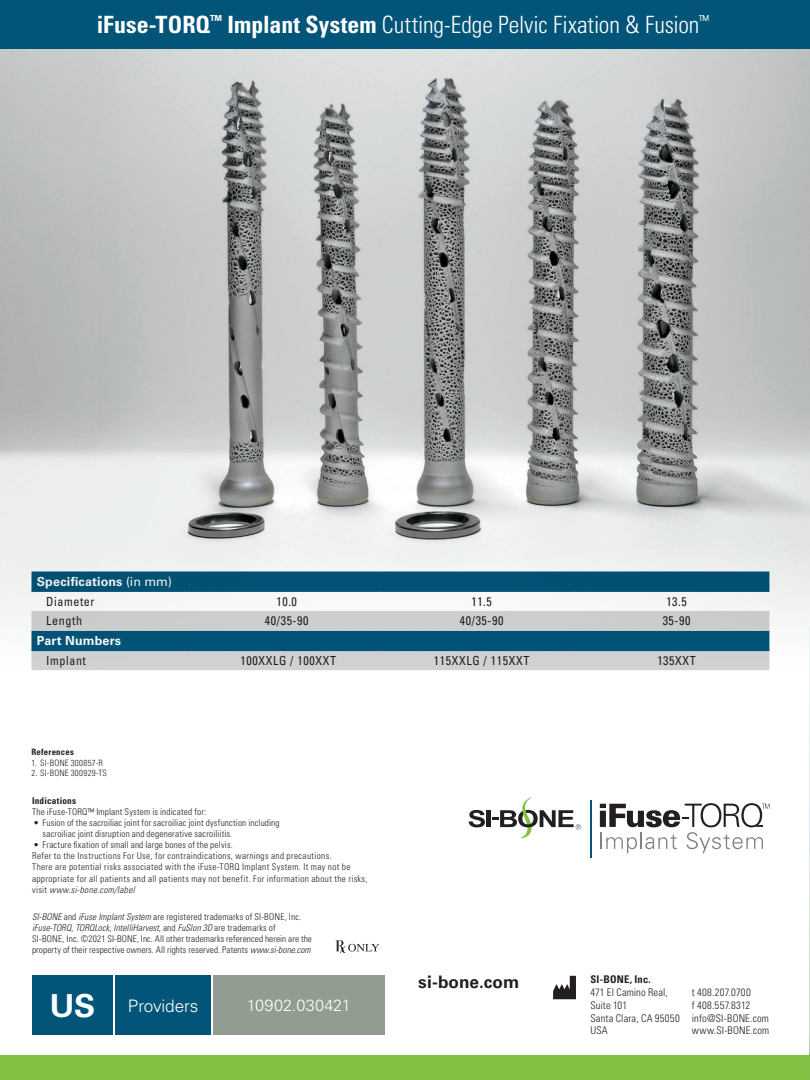
<style>
.page{position:relative;width:810px;height:1080px;background:#fff}
.page>*{position:absolute;margin:0;border:0;box-sizing:border-box;transform-origin:0 0}
.Cover_Title{font:300 condensed 23.75px "Univers LT Std";letter-spacing:-.005em;color:#fff}
.t1{font:700 17.25px "Univers LT Std";letter-spacing:.005em;color:#231f20}
.t2{font:300 17.25px "Univers LT Std";letter-spacing:-.01em;color:#fff}
.Body{font:300 16.25px "Univers LT Std";letter-spacing:.015em;color:#fff}
.t3{font:condensed 12.5px "Univers LT Std";letter-spacing:.05em;color:#231f20}
.t4{font:700 12.5px/19.8px "Univers LT Std";letter-spacing:.015em;color:#fff}
.t5{font:300 condensed 10.62px/12.8px "Univers LT Std";letter-spacing:.015em;color:#231f20}
.t6{font:700 condensed 10.62px "Univers LT Std";letter-spacing:.02em;color:#231f20}
.t7{font:300 condensed 9.25px/11.1px "Univers LT Std";letter-spacing:.025em;color:#231f20}
.t8{font:700 condensed 9.25px "Univers LT Std";letter-spacing:.02em;color:#231f20}
.t9{font:300 condensed 8.75px "Univers LT Std";letter-spacing:.035em;color:#231f20}
.Legal_NEW{font:700 condensed 8.75px "Univers LT Std";letter-spacing:.025em;color:#231f20}
.s1{font-weight:700}
.s2{font-weight:400}
.s3{font-weight:400;font-stretch:condensed;color:#231f20}
.s4{font-style:italic}
.s5{font-weight:700;font-size:31.75px}
</style>
<div class="page">
<svg style="left:809px;top:670px;width:1px;height:410px"></svg>
<img style="left:0;top:48px;width:810px;height:622px">
<div style="left:213px;top:976px;width:172px;height:59px;background:#929c91"></div>
<div style="left:116px;top:976px;width:95px;height:59px;background:#025579"></div>
<div style="left:32px;top:976px;width:81px;height:59px;background:#025579"></div>
<div style="left:0;top:0;width:810px;height:48px;background:#025579"></div>
<div style="left:0;top:1056px;width:809px;height:24px;background:#81c040"></div>
<svg style="left:469px;top:810px;width:16px;height:17px"></svg>
<hr style="left:487px;top:810px;width:4px;height:17px;background:#231f20">
<svg style="left:492px;top:797px;width:89px;height:41px"></svg>
<hr style="left:590px;top:800px;width:1px;height:58px;background:#025579">
<svg style="left:600px;top:803px;width:170px;height:50px"></svg>
<svg style="left:553px;top:976px;width:23px;height:23px"></svg>
<svg style="left:335px;top:940px;width:44px;height:13px"></svg>
<svg style="left:32px;top:572px;width:737px;height:39px;fill:#015376"></svg>
<svg style="left:32px;top:611px;width:737px;height:59px;background:#89a5b2"></svg>
<hr style="left:32px;top:591px;width:153px;height:1px;background:#025579">
<hr style="left:185px;top:591px;width:195px;height:1px;background:#025579">
<hr style="left:380px;top:591px;width:194px;height:1px;background:#025579">
<hr style="left:574px;top:591px;width:195px;height:1px;background:#025579">
<hr style="left:32px;top:650px;width:153px;height:1px;background:#025579">
<hr style="left:185px;top:650px;width:195px;height:1px;background:#025579">
<hr style="left:380px;top:650px;width:194px;height:1px;background:#025579">
<hr style="left:574px;top:650px;width:195px;height:1px;background:#025579">
<p class="Cover_Title" style="left:97px;top:10px;width:613px"><span class="s1">iFuse-TORQ</span><sup>™</sup> <span class="s1">Implant System</span> Cutting-Edge Pelvic Fixation &amp; Fusion<sup>™</sup></p>
<h3 class="t4" style="left:46px;top:572px;width:127px;text-indent:-9px">Specifications <span class="s2">(in mm)<br></span><span class="s3">Diameter</span></h3>
<h3 class="t3" style="left:276px;top:593px;width:22px">10.0</h3>
<h3 class="t3" style="left:471px;top:593px;width:22px">11.5</h3>
<h3 class="t3" style="left:666px;top:593px;width:22px">13.5</h3>
<h3 class="t3" style="left:46px;top:613px;width:37px">Length</h3>
<h3 class="t3" style="left:265px;top:613px;width:45px">40/35-90</h3>
<h3 class="t3" style="left:460px;top:613px;width:45px">40/35-90</h3>
<h3 class="t3" style="left:663px;top:613px;width:29px">35-90</h3>
<h3 class="t4" style="left:37px;top:631px;width:86px">Part Numbers</h3>
<h3 class="t3" style="left:46px;top:652px;width:41px">Implant</h3>
<h3 class="t3" style="left:241px;top:652px;width:97px">100XXLG / 100XXT</h3>
<h3 class="t3" style="left:434px;top:652px;width:97px">115XXLG / 115XXT</h3>
<h3 class="t3" style="left:657px;top:652px;width:40px">135XXT</h3>
<p class="Legal_NEW" style="left:32px;top:747px;width:44px">References</p>
<p class="t9" style="left:32px;top:758px;width:73px">1. SI-BONE 300857-R</p>
<p class="t9" style="left:32px;top:768px;width:77px">2. SI-BONE 300929-TS</p>
<p class="t8" style="left:32px;top:795px;width:46px">Indications</p>
<p class="t7" style="left:32px;top:806px;width:176px">The iFuse-TORQ™ Implant System is indicated for:</p>
<p class="t7" style="left:43px;top:817px;width:239px;text-indent:-9px">• Fusion of the sacroiliac joint for sacroiliac joint dysfunction including sacroiliac joint disruption and degenerative sacroiliitis.</p>
<p class="t7" style="left:32px;top:839px;width:337px">• Fracture fixation of small and large bones of the pelvis.<br>Refer to the Instructions For Use, for contraindications, warnings and precautions.<br>There are potential risks associated with the iFuse-TORQ Implant System. It may not be appropriate for all patients and all patients may not benefit. For information about the risks, visit <span class="s4">www.si-bone.com/label</span></p>
<p class="t7" style="left:32px;top:911px;width:282px"><span class="s4">SI‐BONE</span> and <span class="s4">iFuse Implant System</span> are registered trademarks of SI‐BONE, Inc. <span class="s4">iFuse‐TORQ, TORQLock, IntelliHarvest,</span> and <span class="s4">FuSIon 3D</span> are trademarks of<br>SI‐BONE, Inc. ©2021 SI-BONE, Inc. All other trademarks referenced herein are the property of their respective owners. All rights reserved. Patents <span class="s4">www.si-bone.com</span></p>
<h2 class="t2" style="left:50px;top:995px;width:150px"><span class="s5">US</span> Providers</h2>
<p class="Body" style="left:247px;top:996px;width:105px">10902.030421</p>
<h2 class="t1" style="left:418px;top:972px;width:103px">si-bone.com</h2>
<p class="t6" style="left:590px;top:973px;width:62px">SI-BONE, Inc.</p>
<p class="t5" style="left:590px;top:986px;width:91px">471 El Camino Real,<br>Suite 101<br>Santa Clara, CA 95050<br>USA</p>
<p class="t5" style="left:692px;top:986px;width:79px">t 408.207.0700<br>f 408.557.8312 info@SI-BONE.com www.SI-BONE.com</p>
</div>
